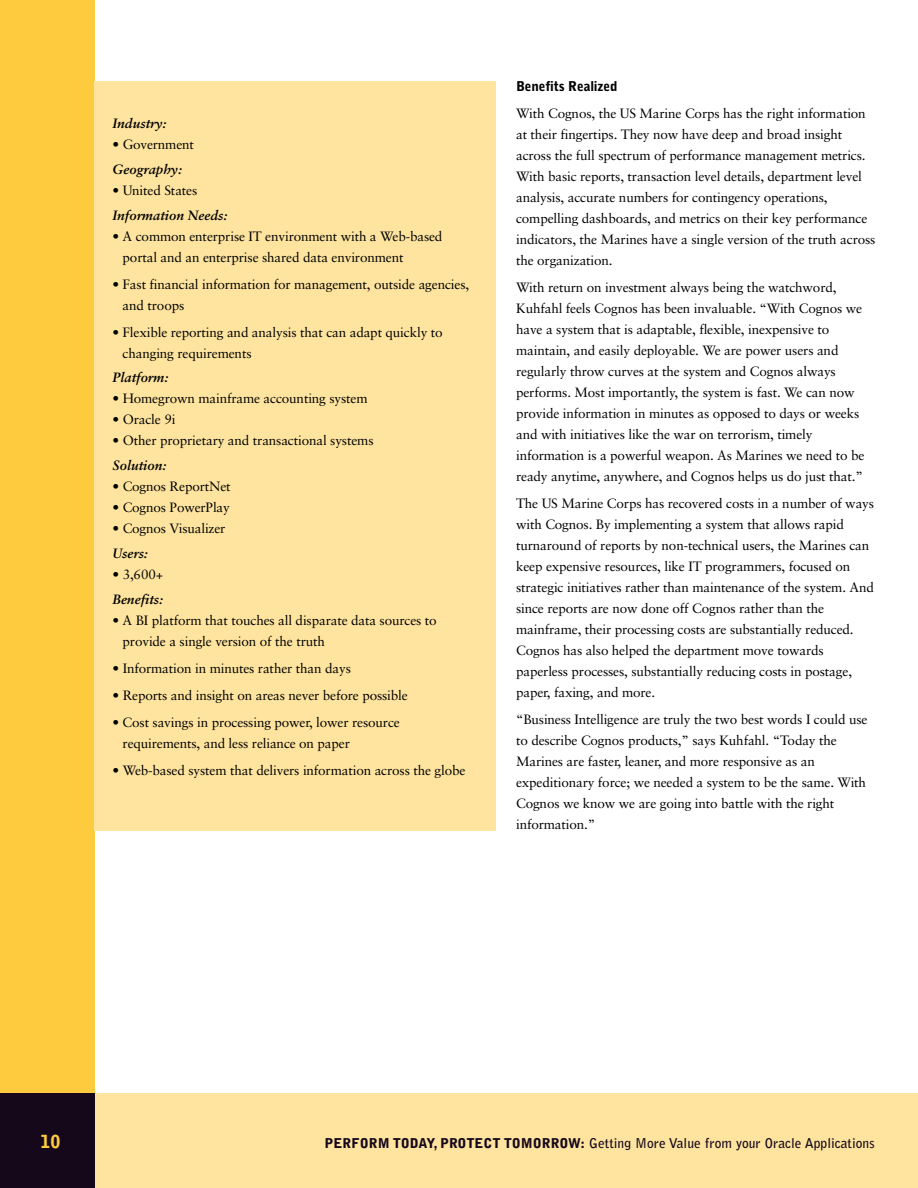
<style>
.page{position:relative;width:918px;height:1188px;background:#fff}
.page>*{position:absolute;margin:0;border:0;box-sizing:border-box;transform-origin:0 0}
.t1{font:900 18px "Bell Gothic";color:#feca3e}
.t2{font:13.5px/21px "Sabon";letter-spacing:-.01em;color:#000}
.t3{font:700 13.5px "Bell Gothic";color:#16081b}
.t4{font:italic 700 13.5px "Sabon";color:#000}
.t5{font:900 13.5px "Bell Gothic";letter-spacing:-.01em;color:#000}
.s1{font-weight:900}
</style>
<div class="page">
<div style="left:94px;top:1093px;width:824px;height:95px;background:#fee49e"></div>
<div style="left:0;top:0;width:94px;height:1148px;background:#feca3e"></div>
<div style="left:0;top:1093px;width:94px;height:95px;background:#16081b"></div>
<div style="left:94px;top:81px;width:402px;height:749px;background:#fee49e"></div>
<p class="t4" style="left:112px;top:118px;width:55px">Industry:</p>
<p class="t2" style="left:112px;top:135px;width:83px">• Government</p>
<p class="t4" style="left:112px;top:163px;width:71px">Geography:</p>
<p class="t2" style="left:112px;top:181px;width:86px">• United States</p>
<p class="t4" style="left:112px;top:209px;width:116px">Information Needs:</p>
<p class="t2" style="left:123px;top:227px;width:321px;text-indent:-10px">• A common enterprise IT environment with a Web-based portal and an enterprise shared data environment</p>
<p class="t2" style="left:123px;top:275px;width:348px;text-indent:-10px">• Fast financial information for management, outside agencies, and troops</p>
<p class="t2" style="left:123px;top:323px;width:322px;text-indent:-10px">• Flexible reporting and analysis that can adapt quickly to changing requirements</p>
<p class="t4" style="left:112px;top:372px;width:57px">Platform:</p>
<p class="t2" style="left:112px;top:389px;width:257px">• Homegrown mainframe accounting system</p>
<p class="t2" style="left:112px;top:410px;width:64px">• Oracle 9i</p>
<p class="t2" style="left:112px;top:431px;width:263px">• Other proprietary and transactional systems</p>
<p class="t4" style="left:112px;top:460px;width:55px">Solution:</p>
<p class="t2" style="left:112px;top:477px;width:120px">• Cognos ReportNet</p>
<p class="t2" style="left:112px;top:498px;width:119px">• Cognos PowerPlay</p>
<p class="t2" style="left:112px;top:519px;width:115px">• Cognos Visualizer</p>
<p class="t4" style="left:112px;top:548px;width:37px">Users:</p>
<p class="t2" style="left:112px;top:565px;width:52px">• 3,600+</p>
<p class="t4" style="left:112px;top:593px;width:52px">Benefits:</p>
<p class="t2" style="left:123px;top:611px;width:316px;text-indent:-10px">• A BI platform that touches all disparate data sources to provide a single version of the truth</p>
<p class="t2" style="left:112px;top:659px;width:240px">• Information in minutes rather than days</p>
<p class="t2" style="left:112px;top:686px;width:297px">• Reports and insight on areas never before possible</p>
<p class="t2" style="left:123px;top:713px;width:279px;text-indent:-10px">• Cost savings in processing power, lower resource requirements, and less reliance on paper</p>
<p class="t2" style="left:112px;top:761px;width:354px">• Web-based system that delivers information across the globe</p>
<p class="t5" style="left:516px;top:81px;width:103px">Benefits Realized</p>
<p class="t2" style="left:516px;top:104px;width:361px">With Cognos, the US Marine Corps has the right information at their fingertips. They now have deep and broad insight across the full spectrum of performance management metrics.<br>With basic reports, transaction level details, department level analysis, accurate numbers for contingency operations, compelling dashboards, and metrics on their key performance indicators, the Marines have a single version of the truth across the organization.</p>
<p class="t2" style="left:516px;top:278px;width:350px">With return on investment always being the watchword, Kuhfahl feels Cognos has been invaluable. “With Cognos we have a system that is adaptable, flexible, inexpensive to maintain, and easily deployable. We are power users and regularly throw curves at the system and Cognos always performs. Most importantly, the system is fast. We can now provide information in minutes as opposed to days or weeks and with initiatives like the war on terrorism, timely information is a powerful weapon. As Marines we need to be ready anytime, anywhere, and Cognos helps us do just that.”</p>
<p class="t2" style="left:516px;top:494px;width:360px">The US Marine Corps has recovered costs in a number of ways with Cognos. By implementing a system that allows rapid turnaround of reports by non-technical users, the Marines can keep expensive resources, like IT programmers, focused on strategic initiatives rather than maintenance of the system. And since reports are now done off Cognos rather than the mainframe, their processing costs are substantially reduced.<br>Cognos has also helped the department move towards paperless processes, substantially reducing costs in postage, paper, faxing, and more.</p>
<p class="t2" style="left:516px;top:710px;width:353px">“Business Intelligence are truly the two best words I could use to describe Cognos products,” says Kuhfahl. “Today the Marines are faster, leaner, and more responsive as an expeditionary force; we needed a system to be the same. With Cognos we know we are going into battle with the right information.”</p>
<h1 class="t1" style="left:40px;top:1135px;width:22px">10</h1>
<p class="t3" style="left:325px;top:1138px;width:552px"><span class="s1">PERFORM TODAY, PROTECT TOMORROW:</span> Getting More Value from your Oracle Applications</p>
</div>
